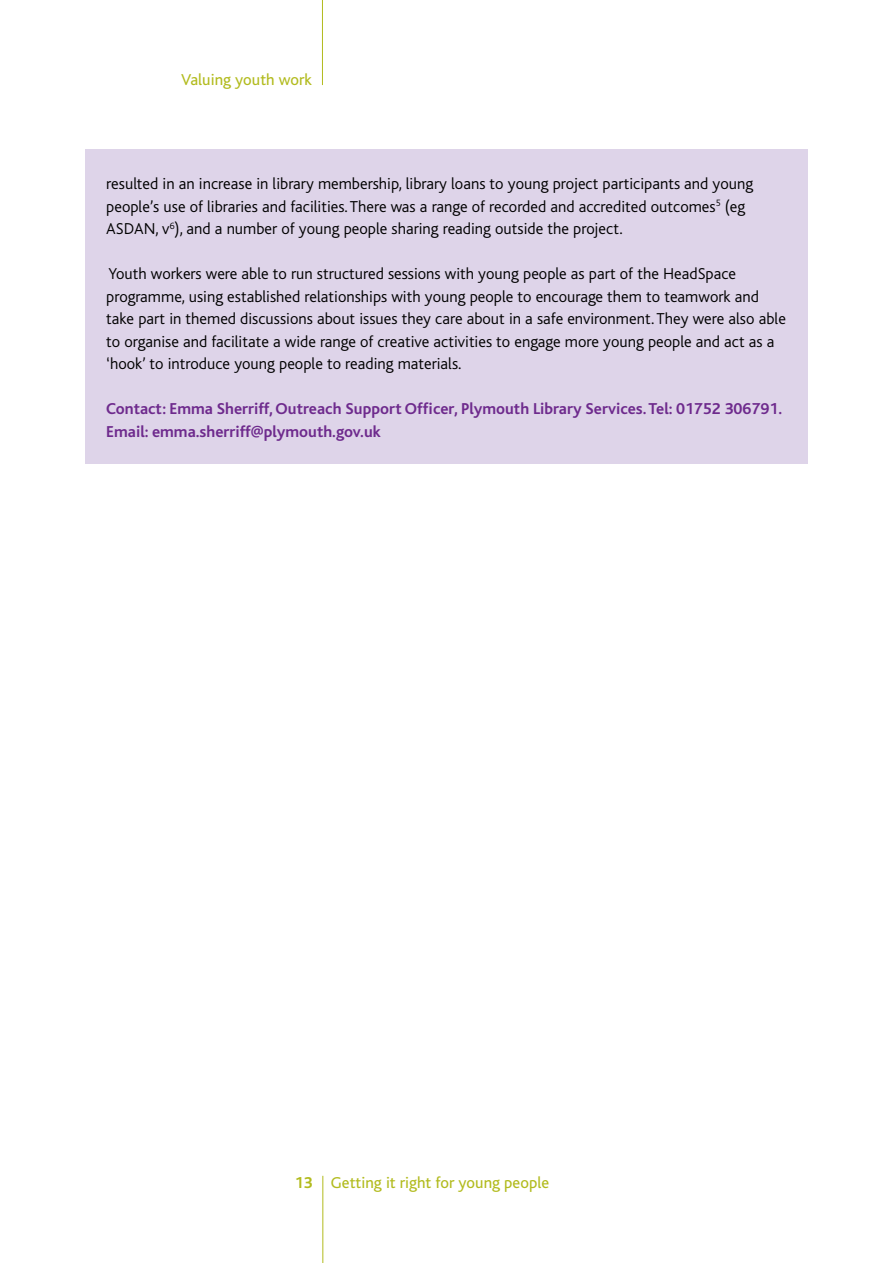
<style>
.page{position:relative;width:893px;height:1263px;background:#fff}
.page>*{position:absolute;margin:0;border:0;box-sizing:border-box;transform-origin:0 0}
.t1{font:300 16.5px/22.5px "Bliss Icelandic";color:#000}
.t2{font:700 16.5px/22.5px "Bliss Icelandic";color:#6e2a8d}
.t3{font:16.5px "Bliss";color:#b2bb1e}
.s1{font-weight:700}
</style>
<div class="page">
<hr style="left:322px;top:0;width:1px;height:85px;background:#b2bb1e">
<hr style="left:322px;top:1176px;width:1px;height:87px;background:#b2bb1e">
<div style="left:85px;top:149px;width:723px;height:314px;background:#ded4e9"></div>
<p class="t3" style="left:181px;top:71px;width:132px">Valuing youth work</p>
<p class="t1" style="left:106px;top:173px;width:649px">resulted in an increase in library membership, library loans to young project participants and young people’s use of libraries and facilities. There was a range of recorded and accredited outcomes<sup>5</sup> (eg<br>ASDAN, v<sup>6</sup>), and a number of young people sharing reading outside the project.</p>
<p class="t1" style="left:106px;top:263px;width:681px">Youth workers were able to run structured sessions with young people as part of the HeadSpace programme, using established relationships with young people to encourage them to teamwork and take part in themed discussions about issues they care about in a safe environment. They were also able to organise and facilitate a wide range of creative activities to engage more young people and act as a ‘hook’ to introduce young people to reading materials.</p>
<p class="t2" style="left:106px;top:398px;width:677px">Contact: Emma Sherriff, Outreach Support Officer, Plymouth Library Services. Tel: 01752 306791.<br>Email: emma.sherriff@plymouth.gov.uk</p>
<p class="t3" style="left:295px;top:1174px;width:256px"><span class="s1">13</span> Getting it right for young people</p>
</div>
